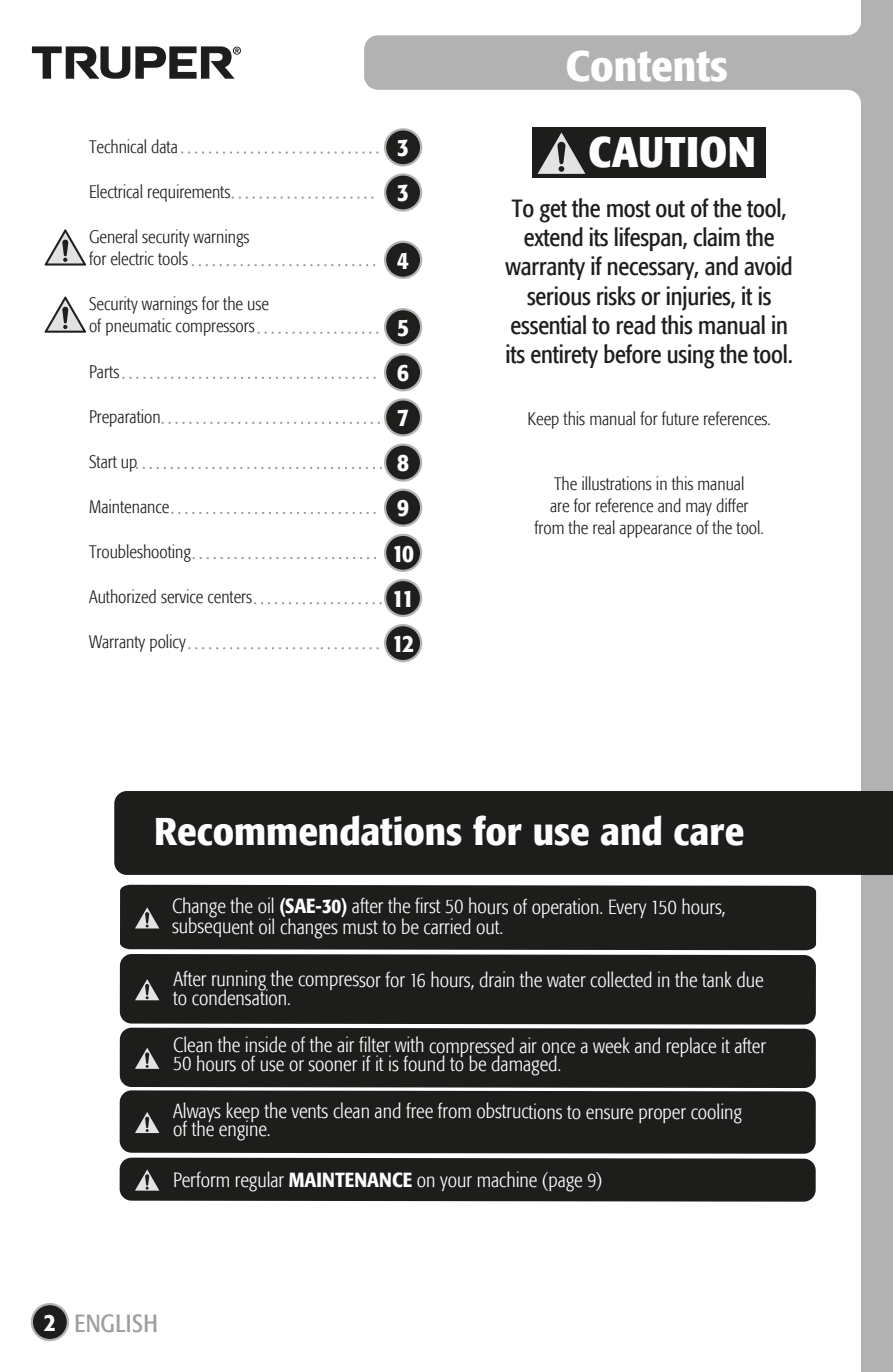
<style>
.page{position:relative;width:893px;height:1372px;background:#fff}
.page>*{position:absolute;margin:0;border:0;box-sizing:border-box;transform-origin:0 0}
.t1{font:500 condensed 42.52px "Formata";color:#fff;scale:1.11 1}
.t2{font:700 condensed 42.52px "Formata";letter-spacing:.01em;color:#fff}
.t3{font:500 condensed 38.48px "Formata";color:#fff;scale:1.11 1}
.t4{font:condensed 24.75px/29.2px "Formata";letter-spacing:-.01em;color:#1e1e1c;text-align:center}
.t5{font:500 condensed 24.75px/45.2px "Formata";color:#fff}
.t6{font:condensed 24.75px "Formata";letter-spacing:.02em;color:#9d9d9c}
.t7{font:300 condensed 20.47px/18px "Formata";color:#fff}
.t8{font:300 condensed 18px/21.6px "Formata";color:#1e1e1c}
.s1{font-weight:500}
.s2{font-weight:500;color:#fff}
</style>
<div class="page">
<div style="left:861px;top:0;width:32px;height:1371px;background:#b3b2b2"></div>
<div style="left:364px;top:35px;width:497px;height:55px;background:#b3b2b2;border-radius:14px"></div>
<svg style="left:850px;top:23px;width:11px;height:79px"></svg>
<svg style="left:32px;top:46px;width:209px;height:33px"></svg>
<svg style="left:182px;top:151px;width:197px;height:3px"></svg>
<svg style="left:233px;top:196px;width:141px;height:3px"></svg>
<svg style="left:193px;top:264px;width:183px;height:2px"></svg>
<svg style="left:259px;top:331px;width:120px;height:3px"></svg>
<svg style="left:123px;top:376px;width:253px;height:3px"></svg>
<svg style="left:163px;top:421px;width:217px;height:3px"></svg>
<svg style="left:137px;top:467px;width:244px;height:2px"></svg>
<svg style="left:172px;top:512px;width:204px;height:2px"></svg>
<svg style="left:194px;top:557px;width:183px;height:2px"></svg>
<svg style="left:255px;top:602px;width:126px;height:2px"></svg>
<svg style="left:189px;top:647px;width:190px;height:2px"></svg>
<div style="left:385px;top:129px;width:36px;height:36px;background:#1e1e1c;border-radius:50%"></div>
<div style="left:384px;top:128px;width:38px;height:38px;border:2px solid #b3b3b2;border-radius:50%"></div>
<div style="left:385px;top:174px;width:36px;height:36px;background:#1e1e1c;border-radius:50%"></div>
<div style="left:384px;top:173px;width:38px;height:39px;border:2px solid #b3b3b2;border-radius:50%"></div>
<div style="left:385px;top:242px;width:36px;height:36px;background:#1e1e1c;border-radius:50%"></div>
<div style="left:384px;top:241px;width:38px;height:38px;border:2px solid #b3b3b2;border-radius:50%"></div>
<div style="left:385px;top:309px;width:36px;height:36px;background:#1e1e1c;border-radius:50%"></div>
<div style="left:384px;top:308px;width:38px;height:38px;border:2px solid #b3b3b2;border-radius:50%"></div>
<div style="left:385px;top:354px;width:36px;height:36px;background:#1e1e1c;border-radius:50%"></div>
<div style="left:384px;top:353px;width:38px;height:38px;border:2px solid #b3b3b2;border-radius:50%"></div>
<div style="left:385px;top:399px;width:36px;height:36px;background:#1e1e1c;border-radius:50%"></div>
<div style="left:384px;top:398px;width:38px;height:38px;border:2px solid #b3b3b2;border-radius:50%"></div>
<div style="left:385px;top:444px;width:36px;height:36px;background:#1e1e1c;border-radius:50%"></div>
<div style="left:384px;top:443px;width:38px;height:38px;border:2px solid #b3b3b2;border-radius:50%"></div>
<div style="left:385px;top:489px;width:36px;height:36px;background:#1e1e1c;border-radius:50%"></div>
<div style="left:384px;top:488px;width:38px;height:39px;border:2px solid #b3b3b2;border-radius:50%"></div>
<div style="left:385px;top:535px;width:36px;height:36px;background:#1e1e1c;border-radius:50%"></div>
<div style="left:384px;top:533px;width:38px;height:39px;border:2px solid #b3b3b2;border-radius:50%"></div>
<div style="left:385px;top:580px;width:36px;height:36px;background:#1e1e1c;border-radius:50%"></div>
<div style="left:384px;top:579px;width:38px;height:38px;border:2px solid #b3b3b2;border-radius:50%"></div>
<div style="left:385px;top:625px;width:36px;height:36px;background:#1e1e1c;border-radius:50%"></div>
<div style="left:384px;top:624px;width:38px;height:38px;border:2px solid #b3b3b2;border-radius:50%"></div>
<svg style="left:44px;top:229px;width:42px;height:36px"></svg>
<svg style="left:44px;top:296px;width:42px;height:37px"></svg>
<div style="left:32px;top:1303px;width:36px;height:36px;background:#1d1d1b;border-radius:50%"></div>
<div style="left:31px;top:1302px;width:38px;height:38px;border:2px solid #b3b2b2;border-radius:50%"></div>
<div style="left:532px;top:127px;width:234px;height:51px;background:#1d1d1b"></div>
<svg style="left:537px;top:132px;width:49px;height:42px"></svg>
<div style="left:114px;top:791px;width:779px;height:83px;background:#1d1d1b"></div>
<svg style="left:120px;top:884px;width:696px;height:317px;background:#2b2b29"></svg>
<p class="t8" style="left:89px;top:136px;width:90px">Technical data</p>
<p class="t8" style="left:89px;top:181px;width:143px">Electrical requirements</p>
<p class="t8" style="left:89px;top:226px;width:162px">General security warnings for electric tools</p>
<p class="t8" style="left:89px;top:293px;width:181px">Security warnings for the use of pneumatic compressors</p>
<p class="t8" style="left:89px;top:361px;width:32px">Parts</p>
<p class="t8" style="left:89px;top:406px;width:73px">Preparation</p>
<p class="t8" style="left:89px;top:451px;width:50px">Start up</p>
<p class="t8" style="left:89px;top:496px;width:82px">Maintenance</p>
<p class="t8" style="left:89px;top:541px;width:103px">Troubleshooting</p>
<p class="t8" style="left:89px;top:586px;width:165px">Authorized service centers</p>
<p class="t8" style="left:89px;top:631px;width:98px">Warranty policy</p>
<p class="t5" style="left:397px;top:125px;width:13px">3<br>3</p>
<p class="t5" style="left:397px;top:237px;width:13px">4</p>
<p class="t5" style="left:392px;top:304px;width:23px">5<br>6<br>7<br>8<br>9<br>10<br>11<br>12</p>
<h1 class="t1" style="left:565px;top:41px;width:148px">Contents</h1>
<h1 class="t2" style="left:588px;top:126px;width:169px">CAUTION</h1>
<p class="t4" style="left:505px;top:193px;width:289px">To get the most out of the tool, extend its lifespan, claim the warranty if necessary, and avoid serious risks or injuries, it is essential to read this manual in its entirety before using the tool.</p>
<p class="t8" style="left:528px;top:408px;width:245px">Keep this manual for future references.</p>
<p class="t8" style="left:534px;top:473px;width:231px;text-align:center">The illustrations in this manual<br>are for reference and may differ from the real appearance of the tool.</p>
<h2 class="t3" style="left:154px;top:807px;width:533px">Recommendations for use and care</h2>
<p class="t7" style="left:172px;top:896px;width:555px;line-height:20.2px">Change the oil <span class="s1">(SAE-30)</span> after the first 50 hours of operation. Every 150 hours, subsequent oil changes must to be carried out.</p>
<p class="t7" style="left:173px;top:970px;width:592px">After running the compressor for 16 hours, drain the water collected in the tank due to condensation.</p>
<p class="t7" style="left:173px;top:1036px;width:594px">Clean the inside of the air filter with compressed air once a week and replace it after<br>50 hours of use or sooner if it is found to be damaged.</p>
<p class="t7" style="left:173px;top:1102px;width:570px">Always keep the vents clean and free from obstructions to ensure proper cooling of the engine.</p>
<p class="t7" style="left:173px;top:1171px;width:431px">Perform regular <span class="s1">MAINTENANCE</span> on your machine (page 9)</p>
<p class="t6" style="left:44px;top:1308px;width:115px"><span class="s2">2</span> ENGLISH</p>
</div>
